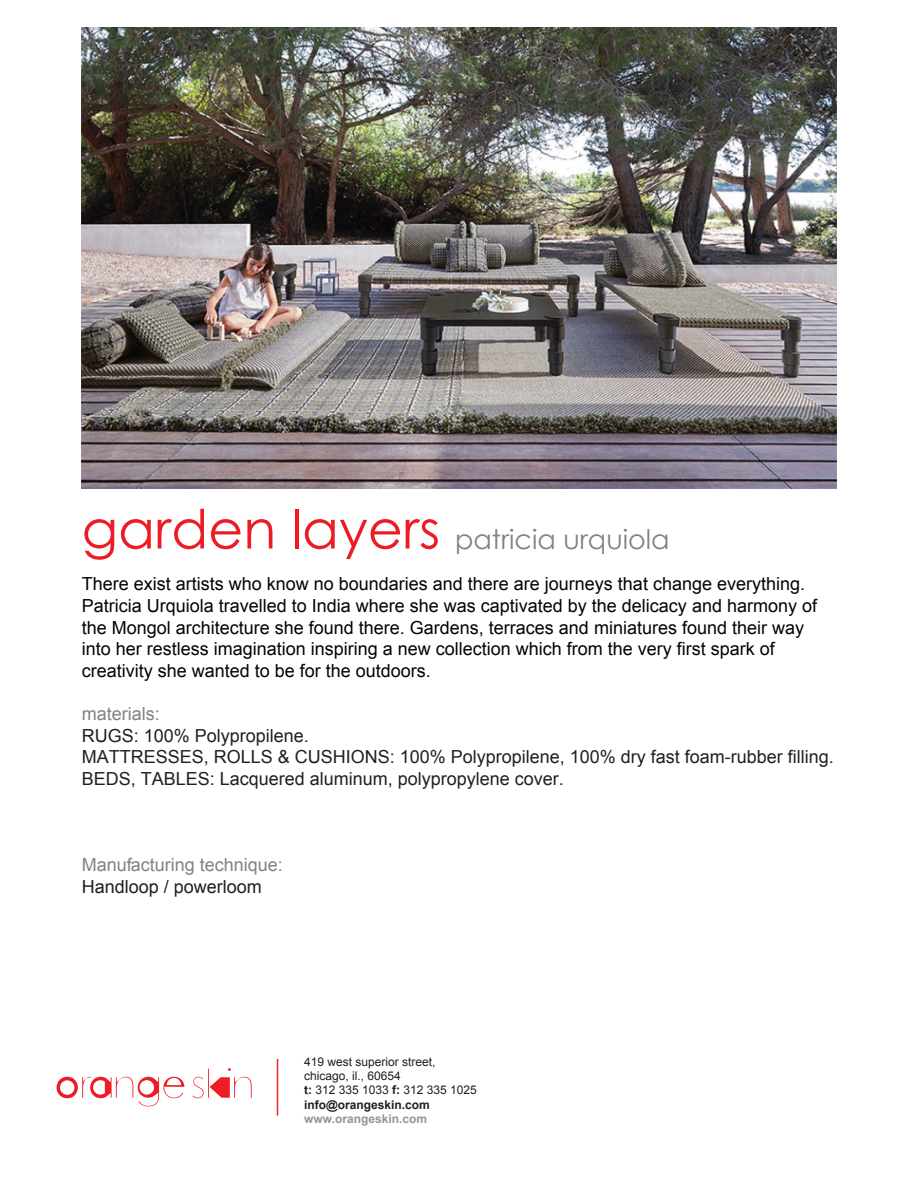
<style>
.page{position:relative;width:918px;height:1188px;background:#fff}
.page>*{position:absolute;margin:0;border:0;box-sizing:border-box;transform-origin:0 0}
.t1{font:27px "Century Gothic";color:#808285}
.t2{font:18px/21.6px "Arial";color:#040503}
.t3{font:18px/21.6px "Arial";color:#231f20}
.t4{font:18px "Arial";color:#808285}
.t5{font:18px "Arial";color:#211e1e}
.t6{font:12px/14.4px "Arial";color:#231f20}
.t7{font:700 12px "Arial";color:#939598}
.s1{font-size:54px;color:#ed1c24}
.s2{font-weight:700}
</style>
<div class="page">
<svg style="left:193px;top:1068px;width:59px;height:30px"></svg>
<svg style="left:57px;top:1077px;width:127px;height:29px"></svg>
<hr style="left:277px;top:1059px;width:1px;height:57px;background:#ec2a2d">
<img style="left:82px;top:27px;width:754px;height:462px">
<h1 class="t1" style="left:82px;top:520px;width:589px"><span class="s1">garden layers</span> patricia urquiola</h1>
<p class="t2" style="left:82px;top:573px;width:737px">There exist artists who know no boundaries and there are journeys that change everything.<br>Patricia Urquiola travelled to India where she was captivated by the delicacy and harmony of the Mongol architecture she found there. Gardens, terraces and miniatures found their way into her restless imagination inspiring a new collection which from the very first spark of creativity she wanted to be for the outdoors.</p>
<p class="t4" style="left:82px;top:702px;width:80px">materials:</p>
<p class="t3" style="left:82px;top:725px;width:754px">RUGS: 100% Polypropilene.<br>MATTRESSES, ROLLS &amp; CUSHIONS: 100% Polypropilene, 100% dry fast foam-rubber filling.<br>BEDS, TABLES: Lacquered aluminum, polypropylene cover.</p>
<p class="t4" style="left:82px;top:853px;width:203px">Manufacturing technique:</p>
<p class="t5" style="left:82px;top:875px;width:182px">Handloop / powerloom</p>
<p class="t6" style="left:304px;top:1054px;width:174px">419 west superior street, chicago, il., 60654<br><span class="s2">t:</span> 312 335 1033 <span class="s2">f:</span> 312 335 1025 <span class="s2">info@orangeskin.com</span></p>
<p class="t7" style="left:304px;top:1111px;width:124px">www.orangeskin.com</p>
</div>
